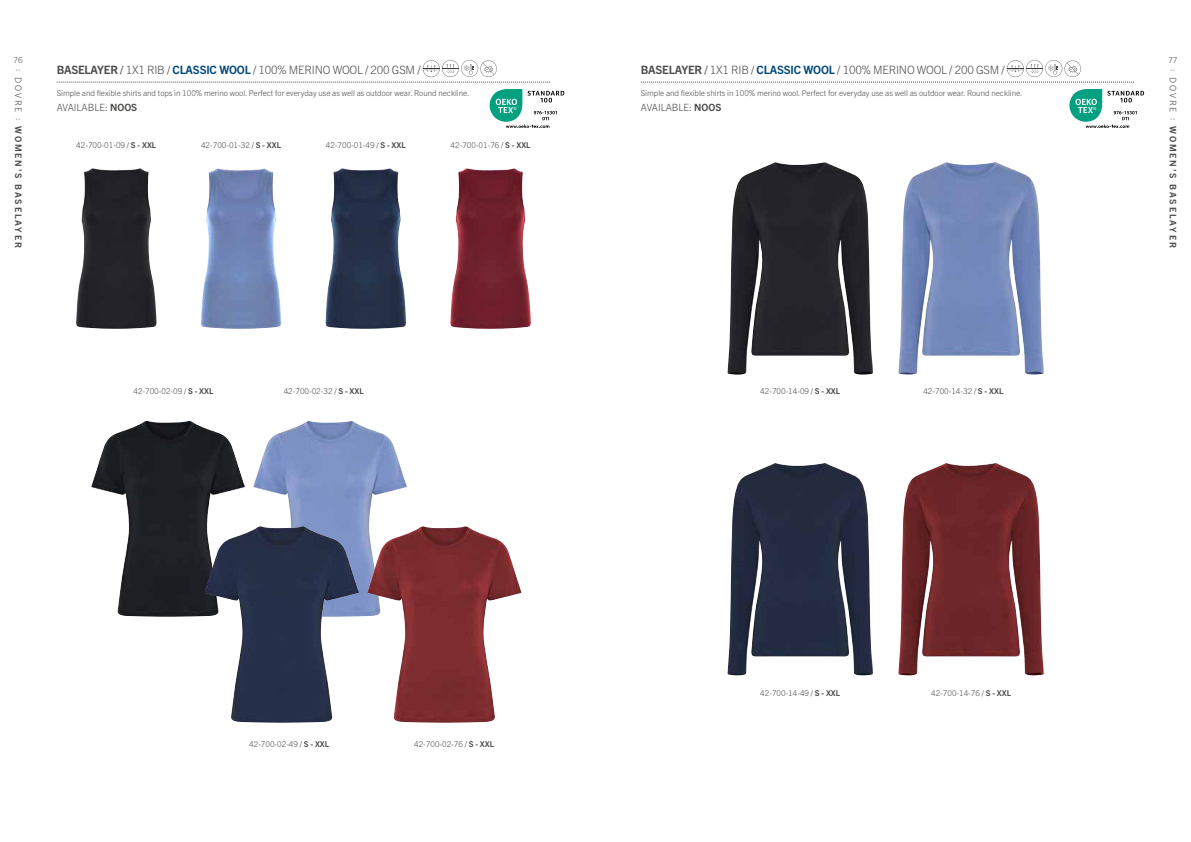
<style>
.page{position:relative;width:1191px;height:842px;background:#fff}
.page>*{position:absolute;margin:0;border:0;box-sizing:border-box;transform-origin:0 0}
.t1{font:300 11.5px "Trade Gothic Next LT Pro";letter-spacing:-.015em;color:#4a4a49}
.t2{font:300 10px "Trade Gothic Next LT Pro";color:#4a4a49}
.t3{font:700 9px "Trade Gothic Next LT Pro";letter-spacing:.2em;color:#4a4a49}
.t4{font:300 8px "Trade Gothic Next LT Pro";color:#4a4a49}
.s1{font-weight:300}
.s2{font-weight:700}
.s3{font-weight:700;color:#004879}
</style>
<div class="page">
<svg style="left:641px;top:60px;width:493px;height:23px"></svg>
<svg style="left:57px;top:60px;width:493px;height:23px"></svg>
<img style="left:76px;top:168px;width:80px;height:161px">
<img style="left:201px;top:168px;width:80px;height:161px">
<img style="left:325px;top:168px;width:81px;height:161px">
<img style="left:450px;top:168px;width:81px;height:161px">
<img style="left:91px;top:421px;width:154px;height:196px">
<img style="left:253px;top:421px;width:154px;height:196px">
<img style="left:205px;top:526px;width:154px;height:197px">
<img style="left:367px;top:526px;width:154px;height:197px">
<img style="left:727px;top:162px;width:146px;height:213px">
<img style="left:898px;top:162px;width:145px;height:213px">
<img style="left:727px;top:463px;width:146px;height:212px">
<img style="left:898px;top:463px;width:145px;height:212px">
<svg style="left:1069px;top:89px;width:75px;height:39px"></svg>
<svg style="left:489px;top:89px;width:75px;height:39px"></svg>
<p class="t4" style="left:14px;top:54px;width:11px">76</p>
<p class="t3" style="left:25px;top:69px;width:180px;rotate:90deg"><span class="s1">: DOVRE :</span> WOMEN’S BASELAYER</p>
<h1 class="t1" style="left:57px;top:62px;width:365px"><span class="s2">BASELAYER /</span> 1X1 RIB / <span class="s3">CLASSIC WOOL</span> / 100% MERINO WOOL / 200 GSM /</h1>
<p class="t4" style="left:57px;top:88px;width:414px">Simple and flexible shirts and tops in 100% merino wool. Perfect for everyday use as well as outdoor wear. Round neckline.</p>
<p class="t2" style="left:57px;top:101px;width:82px">AVAILABLE: <span class="s2">NOOS</span></p>
<p class="t4" style="left:76px;top:140px;width:81px">42-700-01-09 / <span class="s2">S - XXL</span></p>
<p class="t4" style="left:201px;top:140px;width:81px">42-700-01-32 / <span class="s2">S - XXL</span></p>
<p class="t4" style="left:326px;top:140px;width:81px">42-700-01-49 / <span class="s2">S - XXL</span></p>
<p class="t4" style="left:450px;top:140px;width:81px">42-700-01-76 / <span class="s2">S - XXL</span></p>
<h1 class="t1" style="left:641px;top:62px;width:365px"><span class="s2">BASELAYER /</span> 1X1 RIB / <span class="s3">CLASSIC WOOL</span> / 100% MERINO WOOL / 200 GSM /</h1>
<p class="t4" style="left:641px;top:88px;width:383px">Simple and flexible shirts in 100% merino wool. Perfect for everyday use as well as outdoor wear. Round neckline.</p>
<p class="t2" style="left:641px;top:101px;width:82px">AVAILABLE: <span class="s2">NOOS</span></p>
<p class="t4" style="left:284px;top:385px;width:81px">42-700-02-32 / <span class="s2">S - XXL</span></p>
<p class="t4" style="left:923px;top:385px;width:81px">42-700-14-32 / <span class="s2">S - XXL</span></p>
<p class="t4" style="left:133px;top:385px;width:81px">42-700-02-09 / <span class="s2">S - XXL</span></p>
<p class="t4" style="left:760px;top:385px;width:81px">42-700-14-09 / <span class="s2">S - XXL</span></p>
<p class="t4" style="left:249px;top:739px;width:81px">42-700-02-49 / <span class="s2">S - XXL</span></p>
<p class="t4" style="left:414px;top:739px;width:81px">42-700-02-76 / <span class="s2">S - XXL</span></p>
<p class="t4" style="left:760px;top:688px;width:81px">42-700-14-49 / <span class="s2">S - XXL</span></p>
<p class="t4" style="left:931px;top:688px;width:81px">42-700-14-76 / <span class="s2">S - XXL</span></p>
<p class="t4" style="left:1168px;top:54px;width:11px">77</p>
<p class="t3" style="left:1179px;top:69px;width:180px;rotate:90deg"><span class="s1">: DOVRE :</span> WOMEN’S BASELAYER</p>
</div>
